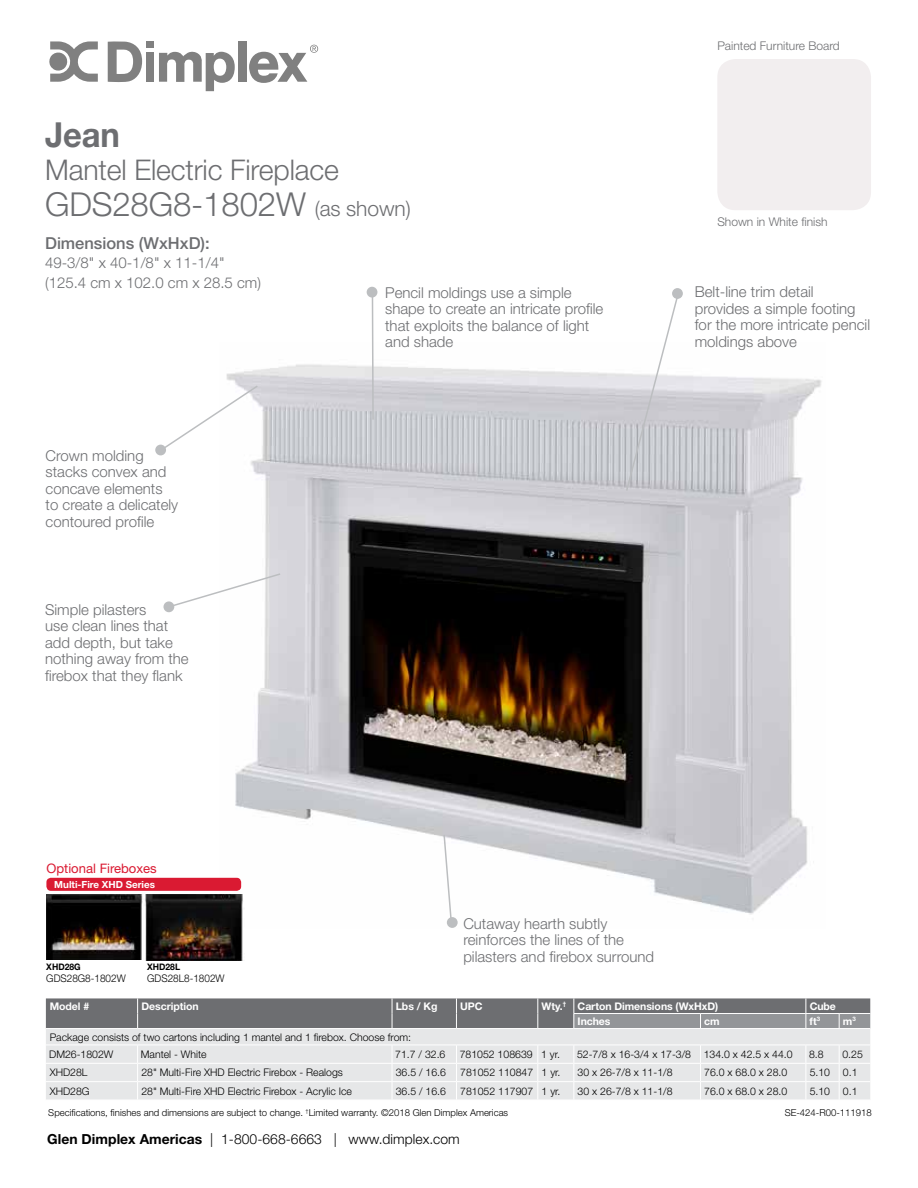
<style>
.page{position:relative;width:918px;height:1188px;background:#fff}
.page>*{position:absolute;margin:0;border:0;box-sizing:border-box;transform-origin:0 0}
.t1{font:700 34.5px "Helvetica Neue LT Std";color:#6d6e71;scale:.95 1}
.t2{font:300 33px "Helvetica Neue LT Std";letter-spacing:-.005em;color:#6d6e71}
.t3{font:300 28.5px "Helvetica Neue LT Std";letter-spacing:-.005em;color:#6d6e71}
.t4{font:500 16.5px "Helvetica Neue LT Std";color:#6d6e71}
.t5{font:300 15px/16.5px "Helvetica Neue LT Std";color:#6d6e71}
.t6{font:300 13.8px "Helvetica Neue LT Std";letter-spacing:.005em;color:#000}
.t7{font:13.05px "Helvetica Neue LT Std";color:#da1a32}
.t8{font:300 12px "Helvetica Neue LT Std";color:#6d6e71}
.t9{font:300 10.5px/17.4px "Helvetica Neue LT Std";color:#000}
.t10{font:700 10.5px "Helvetica Neue LT Std";letter-spacing:-.005em;color:#fff}
.t11{font:300 10.5px "Helvetica Neue LT Std";color:#000;scale:.95 1}
.t12{font:700 9.75px "Helvetica Neue LT Std";color:#fff}
.t13{font:300 9.6px "Helvetica Neue LT Std";color:#000}
.t14{font:700 9px "Helvetica Neue LT Std";color:#000;scale:.95 1}
.s1{font-size:21px}
.s2{font-weight:700}
</style>
<div class="page">
<svg style="left:108px;top:41px;width:34px;height:41px"></svg>
<div style="left:146px;top:42px;width:8px;height:6px;background:#808080"></div>
<div style="left:146px;top:53px;width:8px;height:29px;background:#808080"></div>
<svg style="left:159px;top:51px;width:76px;height:40px"></svg>
<div style="left:238px;top:42px;width:8px;height:40px;background:#808080"></div>
<svg style="left:49px;top:41px;width:49px;height:41px"></svg>
<svg style="left:249px;top:45px;width:69px;height:38px"></svg>
<img style="left:220px;top:364px;width:602px;height:563px">
<div style="left:672px;top:288px;width:11px;height:11px;background:#bcbec0;border-radius:50%"></div>
<svg style="left:625px;top:294px;width:55px;height:198px"></svg>
<div style="left:367px;top:287px;width:10px;height:11px;background:#bcbec0;border-radius:50%"></div>
<svg style="left:371px;top:297px;width:4px;height:124px"></svg>
<div style="left:155px;top:445px;width:11px;height:10px;background:#bcbec0;border-radius:50%"></div>
<svg style="left:159px;top:384px;width:100px;height:68px"></svg>
<div style="left:163px;top:601px;width:11px;height:11px;background:#bcbec0;border-radius:50%"></div>
<svg style="left:167px;top:572px;width:115px;height:37px"></svg>
<div style="left:447px;top:917px;width:11px;height:11px;background:#bcbec0;border-radius:50%"></div>
<svg style="left:443px;top:833px;width:10px;height:92px"></svg>
<div style="left:717px;top:59px;width:154px;height:151px;background:#f2eeef;border-radius:18px"></div>
<div style="left:46px;top:1029px;width:824px;height:71px;background:#e6e7e8"></div>
<svg style="left:46px;top:998px;width:824px;height:30px;background:#78797c"></svg>
<hr style="left:46px;top:1045px;width:92px;height:1px;background:#fff">
<hr style="left:138px;top:1045px;width:254px;height:1px;background:#fff">
<hr style="left:392px;top:1045px;width:64px;height:1px;background:#fff">
<hr style="left:456px;top:1045px;width:82px;height:1px;background:#fff">
<hr style="left:538px;top:1045px;width:36px;height:1px;background:#fff">
<hr style="left:574px;top:1045px;width:127px;height:1px;background:#fff">
<hr style="left:701px;top:1045px;width:105px;height:1px;background:#fff">
<hr style="left:806px;top:1045px;width:33px;height:1px;background:#fff">
<svg style="left:137px;top:1046px;width:1px;height:54px"></svg>
<svg style="left:392px;top:1046px;width:1px;height:54px"></svg>
<svg style="left:456px;top:1046px;width:1px;height:54px"></svg>
<svg style="left:537px;top:1046px;width:1px;height:54px"></svg>
<svg style="left:573px;top:1046px;width:1px;height:54px"></svg>
<svg style="left:700px;top:1046px;width:1px;height:54px"></svg>
<svg style="left:806px;top:1045px;width:1px;height:55px"></svg>
<svg style="left:839px;top:1046px;width:1px;height:54px"></svg>
<hr style="left:839px;top:1045px;width:31px;height:1px;background:#fff">
<hr style="left:46px;top:1081px;width:92px;height:1px;background:#fff">
<hr style="left:138px;top:1081px;width:254px;height:1px;background:#fff">
<hr style="left:392px;top:1081px;width:64px;height:1px;background:#fff">
<hr style="left:456px;top:1081px;width:82px;height:1px;background:#fff">
<hr style="left:538px;top:1081px;width:36px;height:1px;background:#fff">
<hr style="left:574px;top:1081px;width:127px;height:1px;background:#fff">
<hr style="left:701px;top:1081px;width:105px;height:1px;background:#fff">
<hr style="left:806px;top:1081px;width:33px;height:1px;background:#fff">
<hr style="left:839px;top:1081px;width:31px;height:1px;background:#fff">
<hr style="left:46px;top:1063px;width:92px;height:1px;background:#fff">
<hr style="left:138px;top:1063px;width:254px;height:1px;background:#fff">
<hr style="left:392px;top:1063px;width:64px;height:1px;background:#fff">
<hr style="left:456px;top:1063px;width:82px;height:1px;background:#fff">
<hr style="left:538px;top:1063px;width:36px;height:1px;background:#fff">
<hr style="left:574px;top:1063px;width:127px;height:1px;background:#fff">
<hr style="left:701px;top:1063px;width:105px;height:1px;background:#fff">
<hr style="left:806px;top:1063px;width:33px;height:1px;background:#fff">
<hr style="left:839px;top:1063px;width:31px;height:1px;background:#fff">
<img style="left:46px;top:894px;width:97px;height:66px">
<img style="left:146px;top:894px;width:99px;height:66px">
<div style="left:46px;top:878px;width:195px;height:13px;background:#da1a32;border-radius:4px"></div>
<h1 class="t1" style="left:45px;top:113px;width:80px">Jean</h1>
<h3 class="t3" style="left:45px;top:152px;width:295px">Mantel Electric Fireplace</h3>
<h2 class="t2" style="left:45px;top:185px;width:367px">GDS28G8-1802W <span class="s1">(as shown)</span></h2>
<p class="t4" style="left:45px;top:233px;width:166px">Dimensions (WxHxD):</p>
<p class="t5" style="left:45px;top:253px;width:217px;line-height:19.5px">49-3/8" x 40-1/8" x 11-1/4" (125.4 cm x 102.0 cm x 28.5 cm)</p>
<p class="t5" style="left:385px;top:284px;width:220px">Pencil moldings use a simple shape to create an intricate profile that exploits the balance of light and shade</p>
<p class="t5" style="left:46px;top:447px;width:134px">Crown molding stacks convex and concave elements to create a delicately contoured profile</p>
<p class="t5" style="left:45px;top:601px;width:145px">Simple pilasters<br>use clean lines that add depth, but take nothing away from the firebox that they flank</p>
<p class="t8" style="left:717px;top:38px;width:124px">Painted Furniture Board</p>
<p class="t8" style="left:717px;top:214px;width:112px">Shown in White finish</p>
<p class="t5" style="left:695px;top:284px;width:177px">Belt-line trim detail provides a simple footing for the more intricate pencil moldings above</p>
<p class="t7" style="left:47px;top:861px;width:112px">Optional Fireboxes</p>
<p class="t12" style="left:54px;top:878px;width:102px">Multi-Fire XHD Series</p>
<p class="t14" style="left:46px;top:961px;width:38px">XHD28G</p>
<p class="t11" style="left:46px;top:972px;width:85px">GDS28G8-1802W</p>
<p class="t14" style="left:147px;top:961px;width:36px">XHD28L</p>
<p class="t11" style="left:147px;top:972px;width:83px">GDS28L8-1802W</p>
<p class="t5" style="left:463px;top:915px;width:192px">Cutaway hearth subtly reinforces the lines of the pilasters and firebox surround</p>
<p class="t10" style="left:50px;top:999px;width:41px">Model #</p>
<p class="t10" style="left:141px;top:999px;width:59px">Description</p>
<p class="t10" style="left:396px;top:999px;width:43px">Lbs / Kg</p>
<p class="t10" style="left:460px;top:999px;width:24px">UPC</p>
<p class="t10" style="left:542px;top:999px;width:178px">Wty.<sup>†</sup> Carton Dimensions (WxHxD)</p>
<p class="t10" style="left:810px;top:999px;width:28px">Cube</p>
<p class="t10" style="left:578px;top:1015px;width:34px">Inches</p>
<p class="t10" style="left:704px;top:1015px;width:17px">cm</p>
<p class="t10" style="left:810px;top:1015px;width:12px">ft<sup>3</sup></p>
<p class="t10" style="left:843px;top:1015px;width:14px">m<sup>3</sup></p>
<p class="t9" style="left:49px;top:1028px;width:364px">Package consists of two cartons including 1 mantel and 1 firebox. Choose from:<br>DM26-1802W</p>
<p class="t9" style="left:141px;top:1045px;width:67px">Mantel - White</p>
<p class="t9" style="left:395px;top:1045px;width:52px">71.7 / 32.6</p>
<p class="t9" style="left:460px;top:1045px;width:102px">781052 108639 1 yr.</p>
<p class="t9" style="left:577px;top:1045px;width:217px">52-7/8 x 16-3/4 x 17-3/8 134.0 x 42.5 x 44.0</p>
<p class="t9" style="left:809px;top:1045px;width:16px">8.8</p>
<p class="t9" style="left:842px;top:1045px;width:22px">0.25</p>
<p class="t9" style="left:50px;top:1064px;width:39px">XHD28L</p>
<p class="t9" style="left:141px;top:1064px;width:203px">28" Multi-Fire XHD Electric Firebox - Realogs</p>
<p class="t9" style="left:396px;top:1064px;width:52px">36.5 / 16.6</p>
<p class="t9" style="left:460px;top:1064px;width:102px">781052 110847 1 yr.</p>
<p class="t9" style="left:578px;top:1064px;width:96px">30 x 26-7/8 x 11-1/8</p>
<p class="t9" style="left:704px;top:1064px;width:85px">76.0 x 68.0 x 28.0</p>
<p class="t9" style="left:810px;top:1064px;width:49px">5.10 0.1</p>
<p class="t9" style="left:50px;top:1082px;width:42px">XHD28G</p>
<p class="t9" style="left:141px;top:1082px;width:212px">28" Multi-Fire XHD Electric Firebox - Acrylic Ice</p>
<p class="t9" style="left:396px;top:1082px;width:52px">36.5 / 16.6</p>
<p class="t9" style="left:460px;top:1082px;width:102px">781052 117907 1 yr.</p>
<p class="t9" style="left:578px;top:1082px;width:96px">30 x 26-7/8 x 11-1/8</p>
<p class="t9" style="left:704px;top:1082px;width:85px">76.0 x 68.0 x 28.0</p>
<p class="t9" style="left:810px;top:1082px;width:49px">5.10 0.1</p>
<p class="t13" style="left:48px;top:1107px;width:461px">Specifications, finishes and dimensions are subject to change. <sup>†</sup>Limited warranty. ©2018 Glen Dimplex Americas</p>
<p class="t13" style="left:785px;top:1107px;width:89px">SE-424-R00-111918</p>
<p class="t6" style="left:47px;top:1131px;width:414px"><span class="s2">Glen Dimplex Americas</span> | 1-800-668-6663 | www.dimplex.com</p>
</div>
